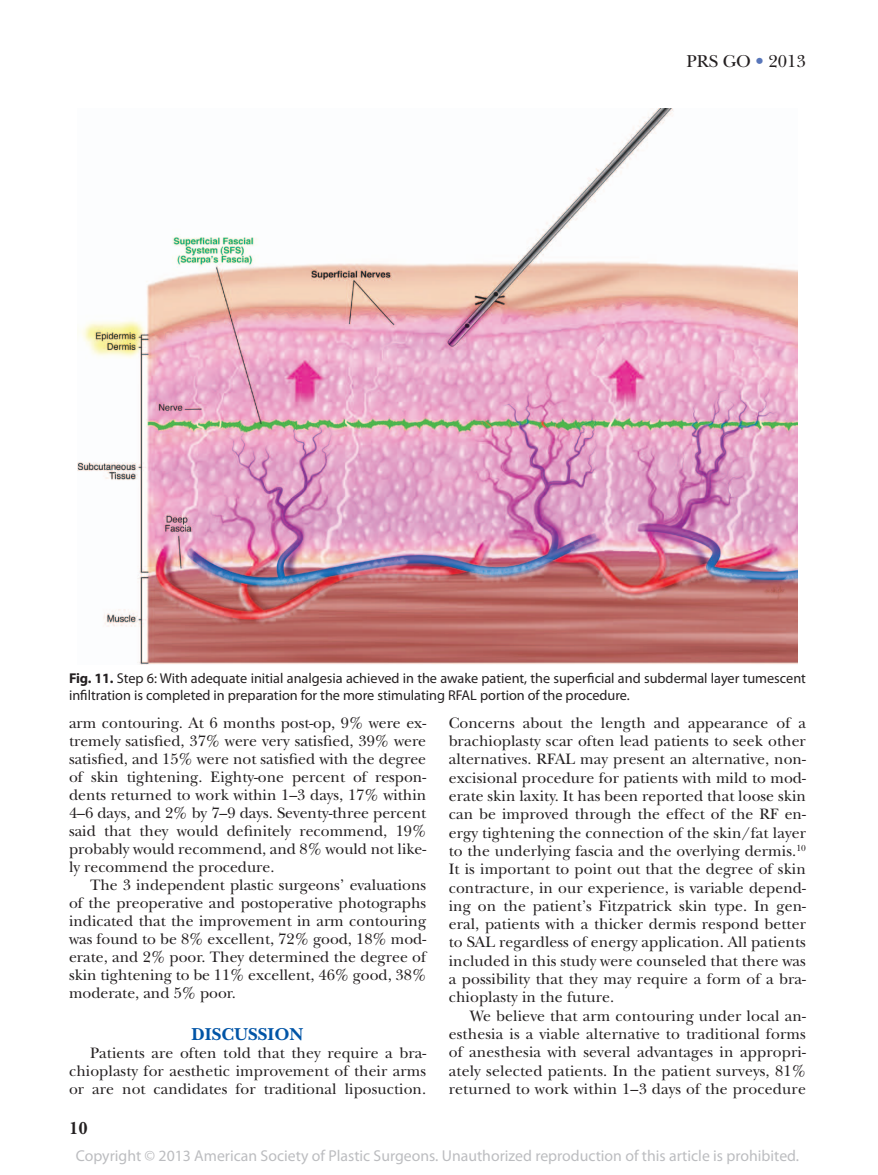
<style>
.page{position:relative;width:878px;height:1175px;background:#fff}
.page>*{position:absolute;margin:0;border:0;box-sizing:border-box;transform-origin:0 0}
.t1{font:18px "New Baskerville";color:#231f20}
.t2{font:700 18px "New Baskerville";color:#0154a6}
.t3{font:700 18px "New Baskerville";color:#231f20}
.t4{font:15.75px/18.3px "New Baskerville";letter-spacing:.005em;color:#231f20;text-align:justify}
.t5{font:15.75px "Myriad Pro";color:#bcbdc0}
.t6{font:14.25px/16.5px "Myriad Pro";color:#231f20}
.s1{color:#5876ba}
.s2{font-weight:700}
</style>
<div class="page">
<img style="left:77px;top:108px;width:720px;height:556px">
<p class="t1" style="left:686px;top:51px;width:121px">PRS GO <span class="s1">•</span> 2013</p>
<p class="t6" style="left:69px;top:670px;width:738px"><span class="s2">Fig. 11.</span> Step 6: With adequate initial analgesia achieved in the awake patient, the superficial and subdermal layer tumescent infiltration is completed in preparation for the more stimulating RFAL portion of the procedure.</p>
<p class="t4" style="left:69px;top:713px;width:359px">arm contouring. At 6 months post-op, 9% were ex&shy;tremely satisfied, 37% were very satisfied, 39% were satisfied, and 15% were not satisfied with the degree of skin tightening. Eighty-one percent of respon&shy;dents returned to work within 1–3 days, 17% within 4–6 days, and 2% by 7–9 days. Seventy-three percent said that they would definitely recommend, 19% probably would recommend, and 8% would not like&shy;ly recommend the procedure.</p>
<p class="t4" style="left:69px;top:875px;width:359px;text-indent:21px">The 3 independent plastic surgeons’ evaluations of the preoperative and postoperative photographs indicated that the improvement in arm contouring was found to be 8% excellent, 72% good, 18% mod&shy;erate, and 2% poor. They determined the degree of skin tightening to be 11% excellent, 46% good, 38% moderate, and 5% poor.</p>
<p class="t2" style="left:192px;top:1023px;width:113px">DISCUSSION</p>
<p class="t4" style="left:69px;top:1043px;width:359px;text-indent:21px">Patients are often told that they require a bra&shy;chioplasty for aesthetic improvement of their arms or are not candidates for traditional liposuction.</p>
<p class="t3" style="left:69px;top:1118px;width:20px">10</p>
<p class="t4" style="left:448px;top:713px;width:359px">Concerns about the length and appearance of a brachioplasty scar often lead patients to seek other alternatives. RFAL may present an alternative, non&shy;excisional procedure for patients with mild to mod&shy;erate skin laxity. It has been reported that loose skin can be improved through the effect of the RF en&shy;ergy tightening the connection of the skin/fat layer to the underlying fascia and the overlying dermis.<sup>10<br></sup>It is important to point out that the degree of skin contracture, in our experience, is variable depend&shy;ing on the patient’s Fitzpatrick skin type. In gen&shy;eral, patients with a thicker dermis respond better to SAL regardless of energy application. All patients included in this study were counseled that there was a possibility that they may require a form of a bra&shy;chioplasty in the future.</p>
<p class="t4" style="left:448px;top:1006px;width:359px;text-indent:21px">We believe that arm contouring under local an&shy;esthesia is a viable alternative to traditional forms of anesthesia with several advantages in appropri&shy;ately selected patients. In the patient surveys, 81% returned to work within 1–3 days of the procedure</p>
<p class="t5" style="left:76px;top:1146px;width:725px">Copyright © 2013 American Society of Plastic Surgeons. Unauthorized reproduction of this article is prohibited.</p>
</div>
